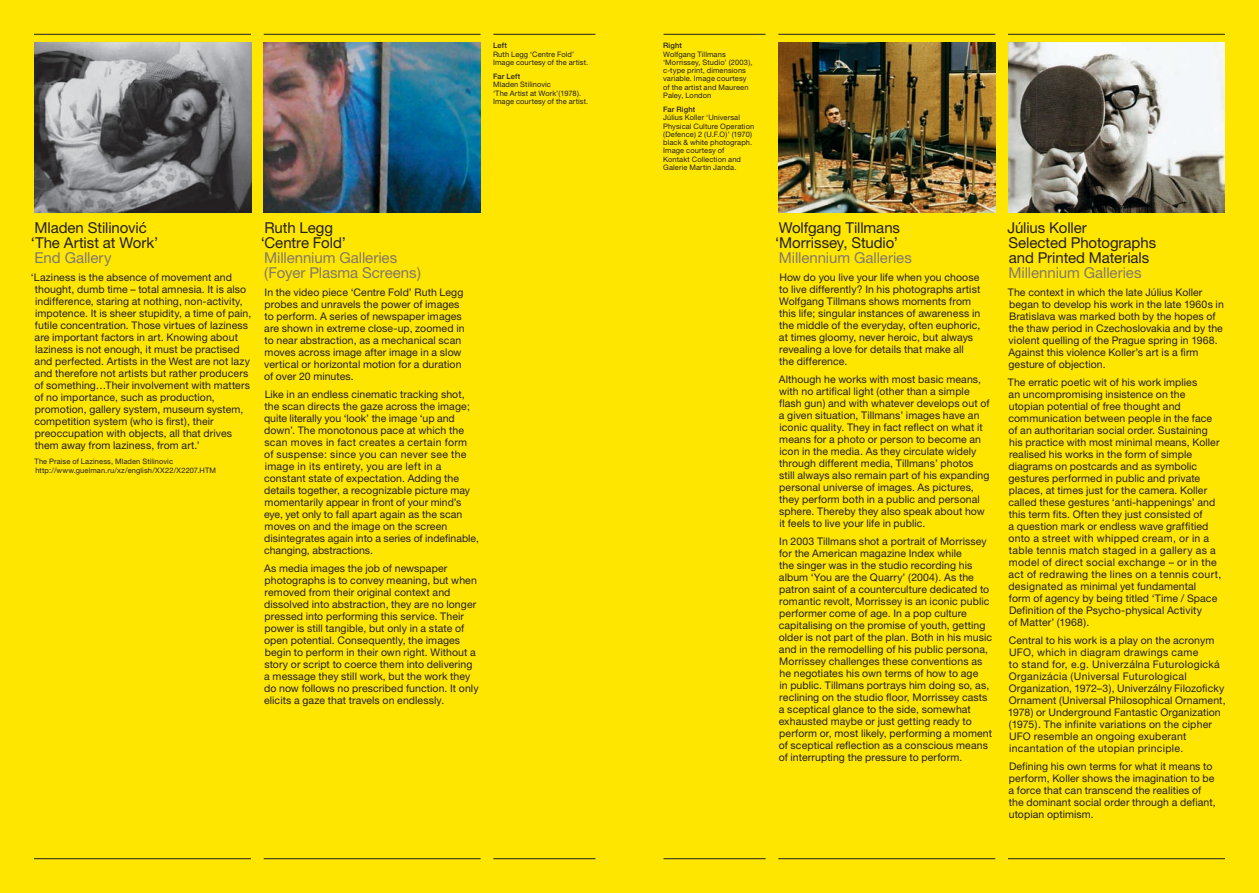
<style>
.page{position:relative;width:1259px;height:893px;background:#fff}
.page>*{position:absolute;margin:0;border:0;box-sizing:border-box;transform-origin:0 0}
.t1{font:15px/15px "Helvetica Neue";letter-spacing:-.005em;color:#231f20}
.t2{font:15px/15px "Helvetica Neue";letter-spacing:-.005em;color:#81786f}
.t3{font:10.5px/12px "Helvetica Neue";letter-spacing:.01em;color:#231f20}
.t4{font:7.5px/8.2px "Helvetica Neue";letter-spacing:.01em;color:#231f20}
.t5{font:500 7.5px "Helvetica Neue";letter-spacing:.015em;color:#231f20}
</style>
<div class="page">
<div style="left:629px;top:0;width:630px;height:893px;background:#ffe601"></div>
<div style="left:0;top:0;width:629px;height:893px;background:#ffe601"></div>
<hr style="left:493px;top:34px;width:102px;height:1px;background:#231f20">
<hr style="left:34px;top:34px;width:217px;height:1px;background:#231f20">
<hr style="left:264px;top:34px;width:216px;height:1px;background:#231f20">
<hr style="left:493px;top:858px;width:102px;height:1px;background:#231f20">
<hr style="left:34px;top:858px;width:217px;height:1px;background:#231f20">
<hr style="left:264px;top:858px;width:216px;height:1px;background:#231f20">
<hr style="left:663px;top:34px;width:102px;height:1px;background:#231f20">
<hr style="left:778px;top:34px;width:217px;height:1px;background:#231f20">
<hr style="left:1008px;top:34px;width:217px;height:1px;background:#231f20">
<hr style="left:663px;top:858px;width:102px;height:1px;background:#231f20">
<hr style="left:778px;top:858px;width:217px;height:1px;background:#231f20">
<hr style="left:1008px;top:858px;width:217px;height:1px;background:#231f20">
<img style="left:34px;top:43px;width:217px;height:170px">
<img style="left:264px;top:43px;width:216px;height:170px">
<img style="left:778px;top:43px;width:217px;height:170px">
<img style="left:1008px;top:43px;width:217px;height:170px">
<p class="t5" style="left:493px;top:41px;width:15px">Left</p>
<p class="t4" style="left:493px;top:50px;width:97px">Ruth Legg ‘Centre Fold’<br>Image courtesy of the artist.</p>
<p class="t5" style="left:493px;top:72px;width:29px">Far Left</p>
<p class="t4" style="left:493px;top:80px;width:97px">Mladen Stilinovic<br>‘The Artist at Work’(1978).<br>Image courtesy of the artist.</p>
<h1 class="t1" style="left:31px;top:220px;width:129px">Mladen Stilinovic ‘The Artist at Work’</h1>
<h1 class="t2" style="left:35px;top:250px;width:78px">End Gallery</h1>
<p class="t3" style="left:34px;top:271px;width:218px;text-indent:-3px">‘Laziness is the absence of movement and thought, dumb time – total amnesia. It is also indifference, staring at nothing, non-activity, impotence. It is sheer stupidity, a time of pain, futile concentration. Those virtues of laziness are important factors in art. Knowing about laziness is not enough, it must be practised and perfected. Artists in the West are not lazy and therefore not artists but rather producers of something…Their involvement with matters of no importance, such as production, promotion, gallery system, museum system, competition system (who is first), their preoccupation with objects, all that drives them away from laziness, from art.’</p>
<p class="t4" style="left:35px;top:457px;width:183px;line-height:9px">The Praise of Laziness, Mladen Stilinovic http://www.guelman.ru/xz/english/XX22/X2207.HTM</p>
<h1 class="t1" style="left:261px;top:220px;width:87px">Ruth Legg ‘Centre Fold’</h1>
<h1 class="t2" style="left:264px;top:250px;width:158px">Millennium Galleries (Foyer Plasma Screens)</h1>
<p class="t3" style="left:264px;top:286px;width:202px">In the video piece ‘Centre Fold’ Ruth Legg probes and unravels the power of images to perform. A series of newspaper images are shown in extreme close-up, zoomed in to near abstraction, as a mechanical scan moves across image after image in a slow vertical or horizontal motion for a duration of over 20 minutes.</p>
<p class="t3" style="left:264px;top:388px;width:216px">Like in an endless cinematic tracking shot, the scan directs the gaze across the image; quite literally you ‘look’ the image ‘up and down’. The monotonous pace at which the scan moves in fact creates a certain form<br>of suspense: since you can never see the image in its entirety, you are left in a constant state of expectation. Adding the details together, a recognizable picture may momentarily appear in front of your mind’s eye, yet only to fall apart again as the scan moves on and the image on the screen disintegrates again into a series of indefinable, changing, abstractions.</p>
<p class="t3" style="left:264px;top:562px;width:216px">As media images the job of newspaper photographs is to convey meaning, but when removed from their original context and dissolved into abstraction, they are no longer pressed into performing this service. Their power is still tangible, but only in a state of open potential. Consequently, the images begin to perform in their own right. Without a story or script to coerce them into delivering a message they still work, but the work they do now follows no prescribed function. It only elicits a gaze that travels on endlessly.</p>
<p class="t5" style="left:663px;top:41px;width:20px">Right</p>
<p class="t4" style="left:663px;top:50px;width:91px">Wolfgang Tillmans ‘Morrissey, Studio’ (2003), c-type print, dimensions variable. Image courtesy of the artist and Maureen<br>Paley, London</p>
<p class="t5" style="left:663px;top:105px;width:34px">Far Right</p>
<p class="t4" style="left:663px;top:113px;width:93px">Július Koller ‘Universal<br>Physical Culture Operation (Defence) 2 (U.F.O)’ (1970) black &amp; white photograph.<br>Image courtesy of<br>Kontakt Collection and<br>Galerie Martin Janda.</p>
<h1 class="t1" style="left:775px;top:220px;width:126px">Wolfgang Tillmans ‘Morrissey, Studio’</h1>
<h1 class="t2" style="left:779px;top:250px;width:134px">Millennium Galleries</h1>
<p class="t3" style="left:779px;top:271px;width:203px">How do you live your life when you choose to live differently? In his photographs artist Wolfgang Tillmans shows moments from this life; singular instances of awareness in the middle of the everyday, often euphoric, at times gloomy, never heroic, but always revealing a love for details that make all the difference.</p>
<p class="t3" style="left:779px;top:373px;width:212px">Although he works with most basic means, with no artifical light (other than a simple flash gun) and with whatever develops out of a given situation, Tillmans’ images have an iconic quality. They in fact reflect on what it means for a photo or person to become an icon in the media. As they circulate widely through different media, Tillmans’ photos still always also remain part of his expanding personal universe of images. As pictures, they perform both in a public and personal sphere. Thereby they also speak about how it feels to live your life in public.</p>
<p class="t3" style="left:778px;top:535px;width:215px">In 2003 Tillmans shot a portrait of Morrissey for the American magazine Index while<br>the singer was in the studio recording his album ‘You are the Quarry’ (2004). As the patron saint of a counterculture dedicated to romantic revolt, Morrissey is an iconic public performer come of age. In a pop culture capitalising on the promise of youth, getting older is not part of the plan. Both in his music and in the remodelling of his public persona, Morrissey challenges these conventions as he negotiates his own terms of how to age<br>in public. Tillmans portrays him doing so, as, reclining on the studio floor, Morrissey casts a sceptical glance to the side, somewhat exhausted maybe or just getting ready to perform or, most likely, performing a moment of sceptical reflection as a conscious means of interrupting the pressure to perform.</p>
<h1 class="t1" style="left:1007px;top:220px;width:150px">Július Koller<br>Selected Photographs and Printed Materials</h1>
<h1 class="t2" style="left:1008px;top:265px;width:134px">Millennium Galleries</h1>
<p class="t3" style="left:1008px;top:286px;width:217px">The context in which the late Július Koller began to develop his work in the late 1960s in Bratislava was marked both by the hopes of the thaw period in Czechoslovakia and by the violent quelling of the Prague spring in 1968.<br>Against this violence Koller’s art is a firm gesture of objection.</p>
<p class="t3" style="left:1008px;top:376px;width:215px">The erratic poetic wit of his work implies<br>an uncompromising insistence on the utopian potential of free thought and communication between people in the face of an authoritarian social order. Sustaining his practice with most minimal means, Koller realised his works in the form of simple diagrams on postcards and as symbolic gestures performed in public and private places, at times just for the camera. Koller called these gestures ‘anti-happenings’ and this term fits. Often they just consisted of<br>a question mark or endless wave graffitied onto a street with whipped cream, or in a table tennis match staged in a gallery as a model of direct social exchange – or in the act of redrawing the lines on a tennis court, designated as minimal yet fundamental<br>form of agency by being titled ‘Time / Space Definition of the Psycho-physical Activity<br>of Matter’ (1968).</p>
<p class="t3" style="left:1007px;top:634px;width:219px">Central to his work is a play on the acronym UFO, which in diagram drawings came<br>to stand for, e.g. Univerzálna Futurologická Organizácia (Universal Futurological Organization, 1972–3), Univerzálny Filozoficky Ornament (Universal Philosophical Ornament, 1978) or Underground Fantastic Organization (1975). The infinite variations on the cipher UFO resemble an ongoing exuberant incantation of the utopian principle.</p>
<p class="t3" style="left:1008px;top:760px;width:209px">Defining his own terms for what it means to perform, Koller shows the imagination to be a force that can transcend the realities of the dominant social order through a defiant, utopian optimism.</p>
</div>
